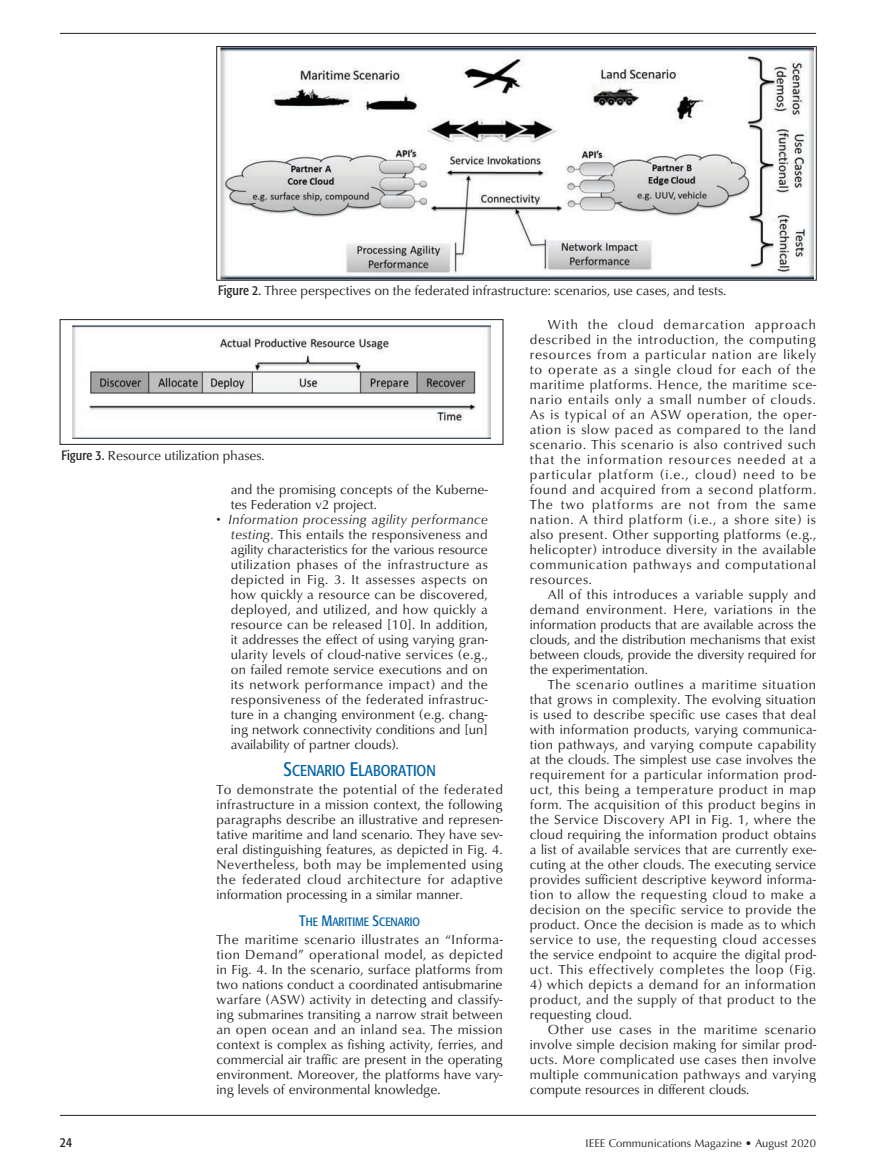
<style>
.page{position:relative;width:876px;height:1173px;background:#fff}
.page>*{position:absolute;margin:0;border:0;box-sizing:border-box;transform-origin:0 0}
.t1{font:15.6px "Formata Condensed SC800";color:#0163a7}
.t2{font:13.5px/15px "Classico URW";color:#231f20;text-align:justify}
.t3{font:13.5px "Formata Condensed SC800";color:#231f20}
.t4{font:12px "Formata Condensed SC800";color:#0163a7}
.t5{font:11.25px "Optima";color:#231f20}
.s1{font-family:"Formata";font-stretch:condensed}
.s2{font-style:italic}
.s3{font-size:19.5px}
.s4{font-size:15px}
</style>
<div class="page">
<hr style="left:60px;top:33px;width:756px;height:1px;background:#231f20">
<hr style="left:60px;top:1115px;width:756px;height:1px;background:#231f20">
<img style="left:220px;top:48px;width:594px;height:230px">
<div style="left:216px;top:46px;width:600px;height:234px;border:1px solid #231f20"></div>
<img style="left:73px;top:325px;width:418px;height:113px">
<div style="left:60px;top:319px;width:443px;height:125px;border:1px solid #231f20"></div>
<p class="t2" style="left:218px;top:283px;width:509px"><span class="s1">Figure 2.</span> Three perspectives on the federated infrastructure: scenarios, use cases, and tests.</p>
<p class="t2" style="left:62px;top:447px;width:205px"><span class="s1">Figure 3.</span> Resource utilization phases.</p>
<p class="t2" style="left:231px;top:481px;width:258px">and the promising concepts of the Kuberne&shy;tes Federation v2 project.</p>
<p class="t2" style="left:231px;top:511px;width:259px;text-indent:-14px">• <span class="s2">Information processing agility performance testing</span>. This entails the responsiveness and agility characteristics for the various resource utilization phases of the infrastructure as depicted in Fig. 3. It assesses aspects on how quickly a resource can be discovered, deployed, and utilized, and how quickly a resource can be released [10]. In addition, it addresses the effect of using varying gran&shy;ularity levels of cloud-native services (e.g., on failed remote service executions and on its network performance impact) and the responsiveness of the federated infrastruc&shy;ture in a changing environment (e.g. chang&shy;ing network connectivity conditions and [un] availability of partner clouds).</p>
<p class="t1" style="left:283px;top:761px;width:154px"><span class="s3">S</span>CENARIO <span class="s3">E</span>LABORATION</p>
<p class="t2" style="left:216px;top:781px;width:288px">To demonstrate the potential of the federated infrastructure in a mission context, the following paragraphs describe an illustrative and represen&shy;tative maritime and land scenario. They have sev&shy;eral distinguishing features, as depicted in Fig. 4.<br>Nevertheless, both may be implemented using the federated cloud architecture for adaptive information processing in a similar manner.</p>
<p class="t4" style="left:299px;top:915px;width:122px"><span class="s4">T</span>HE <span class="s4">M</span>ARITIM E <span class="s4">S</span>CENARIO</p>
<p class="t2" style="left:216px;top:931px;width:288px">The maritime scenario illustrates an “Informa&shy;tion Demand” operational model, as depicted in Fig. 4. In the scenario, surface platforms from two nations conduct a coordinated antisubmarine warfare (ASW) activity in detecting and classify&shy;ing submarines transiting a narrow strait between an open ocean and an inland sea. The mission context is complex as fishing activity, ferries, and commercial air traffic are present in the operating environment. Moreover, the platforms have vary&shy;ing levels of environmental knowledge.</p>
<p class="t2" style="left:530px;top:316px;width:288px;text-indent:18px">With the cloud demarcation approach described in the introduction, the computing resources from a particular nation are likely to operate as a single cloud for each of the maritime platforms. Hence, the maritime sce&shy;nario entails only a small number of clouds.<br>As is typical of an ASW operation, the oper&shy;ation is slow paced as compared to the land scenario. This scenario is also contrived such that the information resources needed at a particular platform (i.e., cloud) need to be found and acquired from a second platform.<br>The two platforms are not from the same nation. A third platform (i.e., a shore site) is also present. Other supporting platforms (e.g., helicopter) introduce diversity in the available communication pathways and computational resources.</p>
<p class="t2" style="left:530px;top:586px;width:288px;text-indent:18px">All of this introduces a variable supply and demand environment. Here, variations in the information products that are available across the clouds, and the distribution mechanisms that exist between clouds, provide the diversity required for the experimentation.</p>
<p class="t2" style="left:530px;top:676px;width:288px;text-indent:18px">The scenario outlines a maritime situation that grows in complexity. The evolving situation is used to describe specific use cases that deal with information products, varying communica&shy;tion pathways, and varying compute capability at the clouds. The simplest use case involves the requirement for a particular information prod&shy;uct, this being a temperature product in map form. The acquisition of this product begins in the Service Discovery API in Fig. 1, where the cloud requiring the information product obtains a list of available services that are currently exe&shy;cuting at the other clouds. The executing service provides sufficient descriptive keyword informa&shy;tion to allow the requesting cloud to make a decision on the specific service to provide the product. Once the decision is made as to which service to use, the requesting cloud accesses the service endpoint to acquire the digital prod&shy;uct. This effectively completes the loop (Fig.</p>
<p class="t2" style="left:530px;top:976px;width:288px">4) which depicts a demand for an information product, and the supply of that product to the requesting cloud.</p>
<p class="t2" style="left:530px;top:1021px;width:288px;text-indent:18px">Other use cases in the maritime scenario involve simple decision making for similar prod&shy;ucts. More complicated use cases then involve multiple communication pathways and varying compute resources in different clouds.</p>
<p class="t3" style="left:60px;top:1134px;width:14px">24</p>
<p class="t5" style="left:585px;top:1136px;width:232px">IEEE Communications Magazine • August 2020</p>
</div>
